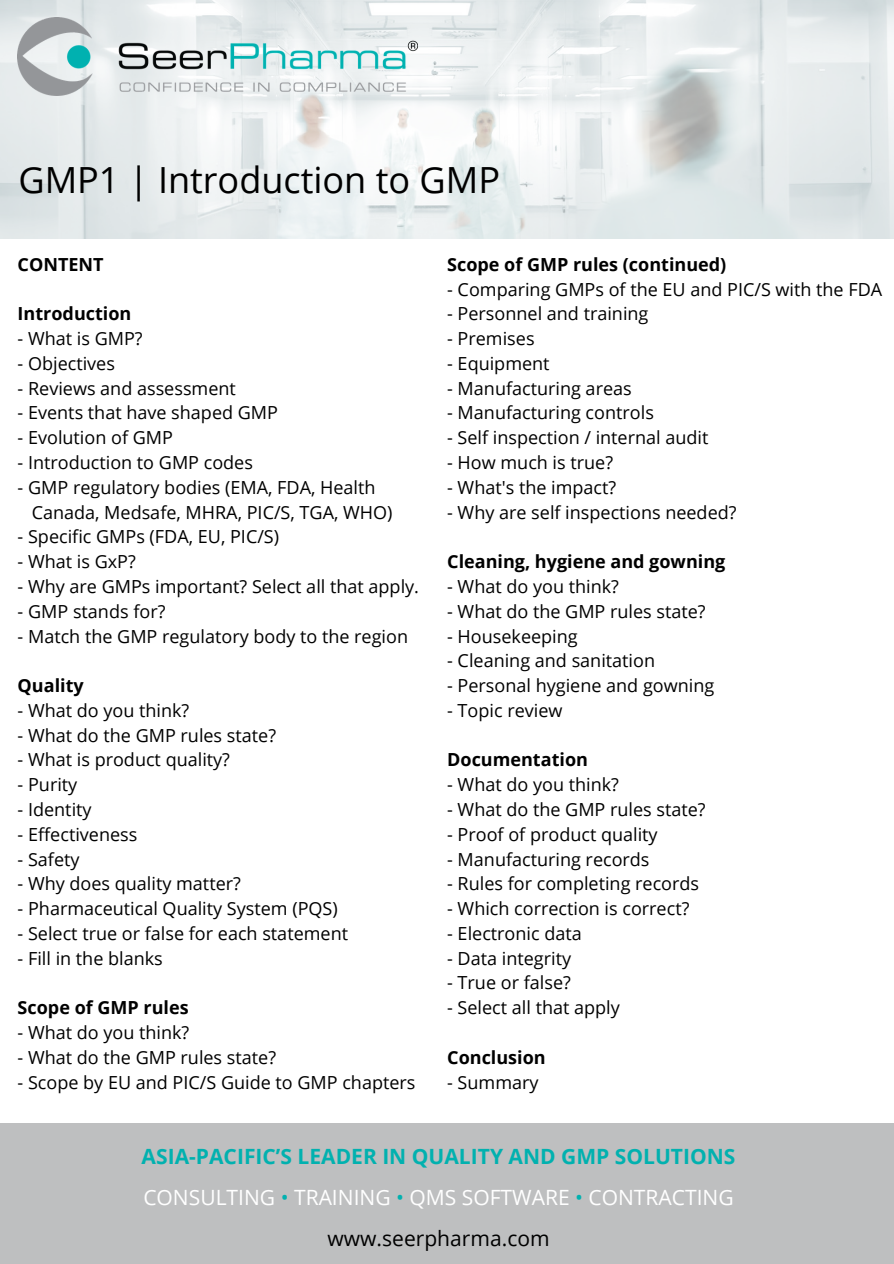
<style>
.page{position:relative;width:894px;height:1264px;background:#fff}
.page>*{position:absolute;margin:0;border:0;box-sizing:border-box;transform-origin:0 0}
.t1{font:36px "Open Sans";color:#000}
.t2{font:700 21px/40.5px "Open Sans";color:#01b1af;text-align:center}
.t3{font:18px/24.8px "Open Sans";color:#000}
.t4{font:700 18px "Open Sans";color:#000}
.s1{font-weight:400;color:#fff}
.s2{font-weight:400}
.s3{font-weight:400;color:#000}
</style>
<div class="page">
<svg style="left:0;top:0;width:893px;height:239px;fill:#e7ebed"></svg>
<div style="left:0;top:1122px;width:893px;height:141px;background:#bebfc0"></div>
<img style="left:18px;top:18px;width:399px;height:78px">
<h1 class="t1" style="left:18px;top:155px;width:483px">GMP1 | Introduction to GMP</h1>
<p class="t4" style="left:18px;top:251px;width:88px">CONTENT</p>
<p class="t4" style="left:18px;top:301px;width:115px">Introduction</p>
<p class="t3" style="left:18px;top:326px;width:126px">- What is GMP?</p>
<p class="t3" style="left:18px;top:350px;width:99px">- Objectives</p>
<p class="t3" style="left:18px;top:375px;width:220px">- Reviews and assessment</p>
<p class="t3" style="left:18px;top:400px;width:262px">- Events that have shaped GMP</p>
<p class="t3" style="left:18px;top:425px;width:157px">- Evolution of GMP</p>
<p class="t3" style="left:18px;top:449px;width:237px">- Introduction to GMP codes</p>
<p class="t3" style="left:32px;top:474px;width:362px;text-indent:-14px">- GMP regulatory bodies (EMA, FDA, Health<br>Canada, Medsafe, MHRA, PIC/S, TGA, WHO)</p>
<p class="t3" style="left:18px;top:524px;width:263px">- Specific GMPs (FDA, EU, PIC/S)</p>
<p class="t3" style="left:18px;top:549px;width:120px">- What is GxP?</p>
<p class="t3" style="left:18px;top:573px;width:403px">- Why are GMPs important? Select all that apply.</p>
<p class="t3" style="left:18px;top:598px;width:149px">- GMP stands for?</p>
<p class="t3" style="left:18px;top:623px;width:392px">- Match the GMP regulatory body to the region</p>
<p class="t4" style="left:18px;top:673px;width:68px">Quality</p>
<p class="t3" style="left:18px;top:697px;width:173px">- What do you think?</p>
<p class="t3" style="left:18px;top:722px;width:260px">- What do the GMP rules state?</p>
<p class="t3" style="left:18px;top:747px;width:214px">- What is product quality?</p>
<p class="t3" style="left:18px;top:771px;width:61px">- Purity</p>
<p class="t3" style="left:18px;top:796px;width:75px">- Identity</p>
<p class="t3" style="left:18px;top:821px;width:121px">- Effectiveness</p>
<p class="t3" style="left:18px;top:846px;width:63px">- Safety</p>
<p class="t3" style="left:18px;top:871px;width:225px">- Why does quality matter?</p>
<p class="t3" style="left:18px;top:895px;width:321px">- Pharmaceutical Quality System (PQS)</p>
<p class="t3" style="left:18px;top:920px;width:332px">- Select true or false for each statement</p>
<p class="t3" style="left:18px;top:945px;width:147px">- Fill in the blanks</p>
<p class="t4" style="left:18px;top:995px;width:172px">Scope of GMP rules</p>
<p class="t3" style="left:18px;top:1019px;width:173px">- What do you think?</p>
<p class="t3" style="left:18px;top:1044px;width:260px">- What do the GMP rules state?</p>
<p class="t3" style="left:18px;top:1069px;width:399px">- Scope by EU and PIC/S Guide to GMP chapters</p>
<p class="t4" style="left:447px;top:251px;width:280px">Scope of GMP rules (continued)</p>
<p class="t3" style="left:447px;top:276px;width:436px">- Comparing GMPs of the EU and PIC/S with the FDA</p>
<p class="t3" style="left:447px;top:301px;width:203px">- Personnel and training</p>
<p class="t3" style="left:447px;top:326px;width:89px">- Premises</p>
<p class="t3" style="left:447px;top:350px;width:104px">- Equipment</p>
<p class="t3" style="left:447px;top:375px;width:186px">- Manufacturing areas</p>
<p class="t3" style="left:447px;top:400px;width:208px">- Manufacturing controls</p>
<p class="t3" style="left:447px;top:425px;width:263px">- Self inspection / internal audit</p>
<p class="t3" style="left:447px;top:449px;width:167px">- How much is true?</p>
<p class="t3" style="left:447px;top:474px;width:170px">- What's the impact?</p>
<p class="t3" style="left:447px;top:499px;width:291px">- Why are self inspections needed?</p>
<p class="t4" style="left:447px;top:549px;width:279px">Cleaning, hygiene and gowning</p>
<p class="t3" style="left:447px;top:573px;width:173px">- What do you think?</p>
<p class="t3" style="left:447px;top:598px;width:260px">- What do the GMP rules state?</p>
<p class="t3" style="left:447px;top:623px;width:132px">- Housekeeping</p>
<p class="t3" style="left:447px;top:648px;width:209px">- Cleaning and sanitation</p>
<p class="t3" style="left:447px;top:672px;width:268px">- Personal hygiene and gowning</p>
<p class="t3" style="left:447px;top:697px;width:117px">- Topic review</p>
<p class="t4" style="left:447px;top:747px;width:142px">Documentation</p>
<p class="t3" style="left:447px;top:771px;width:173px">- What do you think?</p>
<p class="t3" style="left:447px;top:796px;width:260px">- What do the GMP rules state?</p>
<p class="t3" style="left:447px;top:821px;width:212px">- Proof of product quality</p>
<p class="t3" style="left:447px;top:846px;width:204px">- Manufacturing records</p>
<p class="t3" style="left:447px;top:871px;width:253px">- Rules for completing records</p>
<p class="t3" style="left:447px;top:895px;width:244px">- Which correction is correct?</p>
<p class="t3" style="left:447px;top:920px;width:136px">- Electronic data</p>
<p class="t3" style="left:447px;top:945px;width:125px">- Data integrity</p>
<p class="t3" style="left:447px;top:970px;width:125px">- True or false?</p>
<p class="t3" style="left:447px;top:994px;width:174px">- Select all that apply</p>
<p class="t4" style="left:447px;top:1044px;width:100px">Conclusion</p>
<p class="t3" style="left:447px;top:1069px;width:93px">- Summary</p>
<p class="t2" style="left:142px;top:1135px;width:595px">ASIA-PACIFIC’S LEADER IN QUALITY AND GMP SOLUTIONS<br><span class="s1">CONSULTING</span> <span class="s2">•</span> <span class="s1">TRAINING</span> <span class="s2">•</span> <span class="s1">QMS SOFTWARE</span> <span class="s2">•</span> <span class="s1">CONTRACTING </span><span class="s3">www.seerpharma.com</span></p>
</div>
